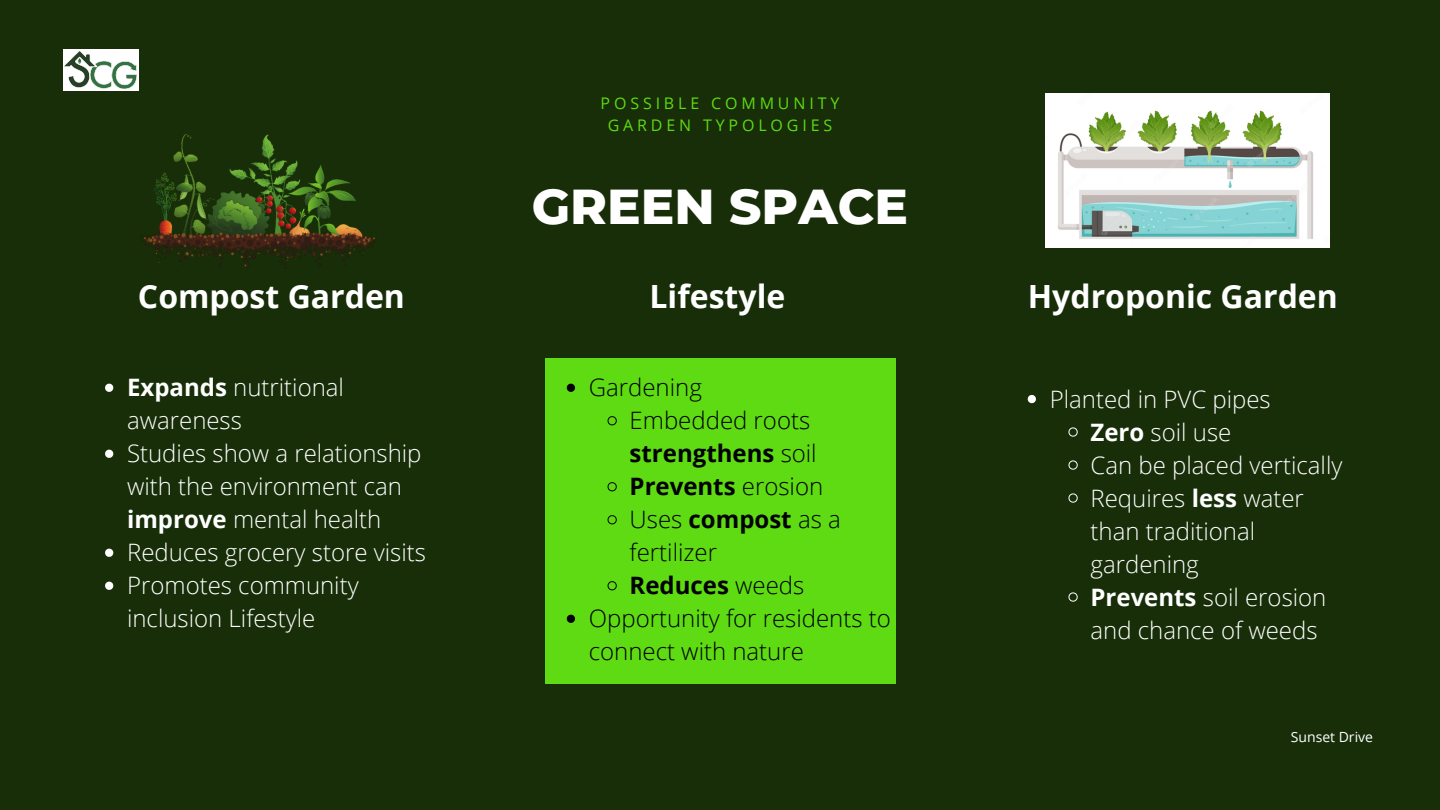
<style>
.page{position:relative;width:1440px;height:810px;background:#172e08}
.page>*{position:absolute;margin:0;border:0;box-sizing:border-box;transform-origin:0 0}
.t1{font:800 50px "Montserrat";color:#fff}
.t2{font:700 32px "Open Sans";color:#fff}
.t3{font:300 24px/33px "Open Sans";color:#fff}
.t4{font:300 24px "Open Sans";color:#000}
.t5{font:700 24px "Open Sans";color:#000}
.t6{font:16px/21.8px "Open Sans";letter-spacing:.24em;color:#5edb12;text-align:center}
.t7{font:14px "Open Sans";color:#fff}
.s1{font-weight:700}
.s2{font-weight:300}
</style>
<div class="page">
<svg style="left:105px;top:384px;width:8px;height:8px"></svg>
<svg style="left:105px;top:450px;width:8px;height:8px"></svg>
<svg style="left:105px;top:549px;width:8px;height:8px"></svg>
<svg style="left:105px;top:582px;width:8px;height:8px"></svg>
<div style="left:545px;top:358px;width:350px;height:325px;background:#5edb12"></div>
<svg style="left:567px;top:384px;width:8px;height:8px"></svg>
<svg style="left:607px;top:416px;width:10px;height:10px"></svg>
<svg style="left:607px;top:482px;width:10px;height:10px"></svg>
<svg style="left:607px;top:515px;width:10px;height:10px"></svg>
<svg style="left:607px;top:581px;width:10px;height:10px"></svg>
<svg style="left:567px;top:615px;width:8px;height:8px"></svg>
<svg style="left:1028px;top:395px;width:8px;height:8px"></svg>
<svg style="left:1068px;top:427px;width:10px;height:10px"></svg>
<svg style="left:1068px;top:460px;width:10px;height:10px"></svg>
<svg style="left:1068px;top:493px;width:10px;height:10px"></svg>
<svg style="left:1068px;top:592px;width:10px;height:10px"></svg>
<img style="left:141px;top:134px;width:236px;height:135px">
<img style="left:1046px;top:94px;width:283px;height:154px">
<div style="left:63px;top:50px;width:76px;height:41px;background:#fff"></div>
<img style="left:65px;top:51px;width:72px;height:38px">
<h2 class="t2" style="left:138px;top:274px;width:268px">Compost Garden</h2>
<p class="t3" style="left:127px;top:371px;width:300px"><span class="s1">Expands</span> nutritional awareness<br>Studies show a relationship with the environment can <span class="s1">improve</span> mental health<br>Reduces grocery store visits<br>Promotes community inclusion Lifestyle</p>
<p class="t6" style="left:601px;top:92px;width:240px">POSSIBLE COMMUNITY<br>GARDEN TYPOLOGIES</p>
<h1 class="t1" style="left:532px;top:175px;width:378px">GREEN SPACE</h1>
<h2 class="t2" style="left:650px;top:274px;width:137px">Lifestyle</h2>
<p class="t4" style="left:589px;top:371px;width:115px">Gardening</p>
<p class="t4" style="left:630px;top:404px;width:182px">Embedded roots</p>
<p class="t5" style="left:630px;top:437px;width:189px">strengthens <span class="s2">soil</span></p>
<p class="t5" style="left:630px;top:470px;width:195px">Prevents <span class="s2">erosion</span></p>
<p class="t4" style="left:630px;top:503px;width:213px">Uses <span class="s1">compost</span> as a</p>
<p class="t4" style="left:630px;top:536px;width:89px">fertilizer</p>
<p class="t5" style="left:630px;top:569px;width:176px">Reduces <span class="s2">weeds</span></p>
<p class="t4" style="left:589px;top:602px;width:304px">Opportunity for residents to</p>
<p class="t4" style="left:589px;top:635px;width:217px">connect with nature</p>
<h2 class="t2" style="left:1028px;top:274px;width:312px">Hydroponic Garden</h2>
<p class="t3" style="left:1091px;top:382px;width:253px;text-indent:-41px">Planted in PVC pipes<br><span class="s1">Zero</span> soil use<br>Can be placed vertically<br>Requires <span class="s1">less</span> water than traditional gardening<br><span class="s1">Prevents</span> soil erosion and chance of weeds</p>
<p class="t7" style="left:1291px;top:727px;width:84px">Sunset Drive</p>
</div>
